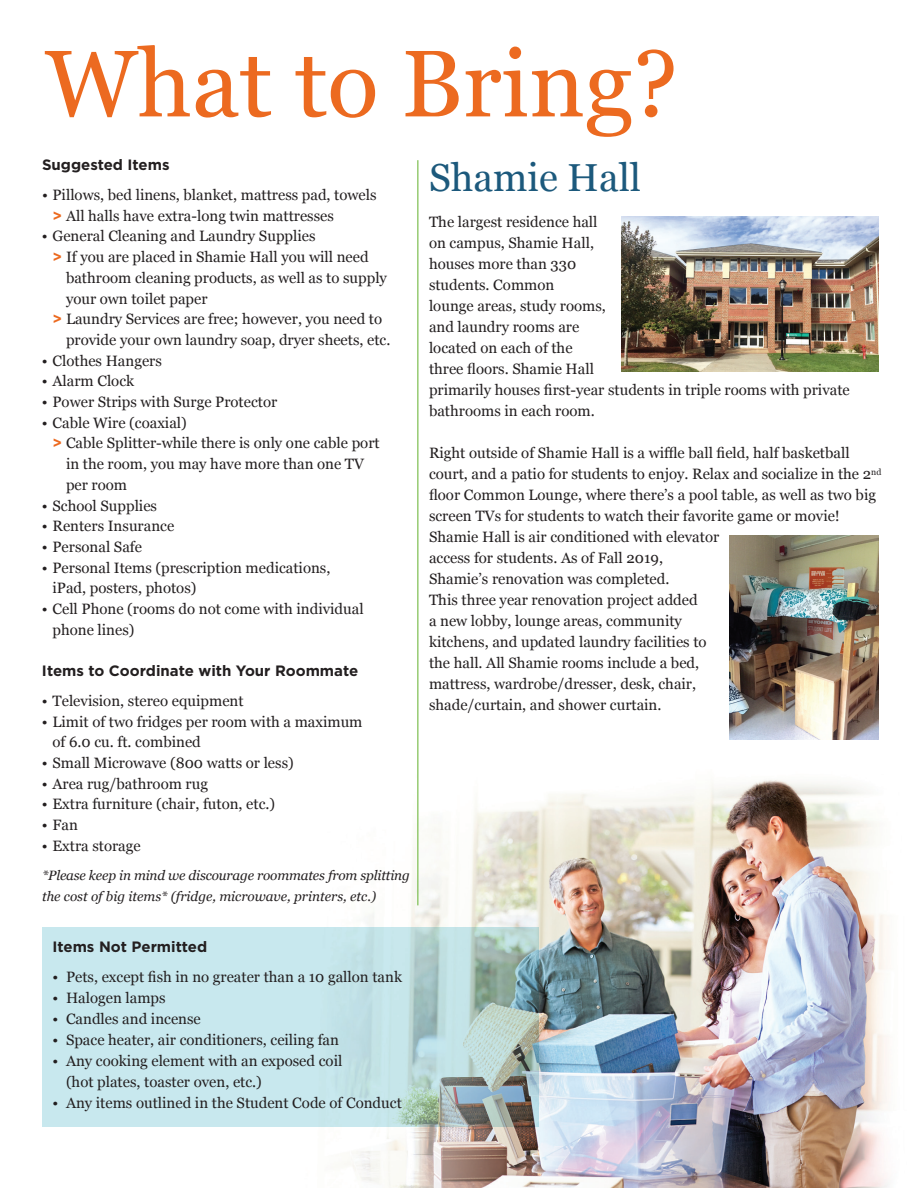
<style>
.page{position:relative;width:918px;height:1188px;background:#fff}
.page>*{position:absolute;margin:0;border:0;box-sizing:border-box;transform-origin:0 0}
.t1{font:94.35px "Georgia";color:#ec6a20}
.t2{font:39px "Georgia";color:#1c597c}
.t3{font:15px/21px "Georgia";color:#231f20}
.t4{font:700 15px "Gotham";color:#231f20}
.t5{font:italic 13.5px/20.7px "Georgia";letter-spacing:-.01em;color:#231f20}
.s1{font-family:"Gotham";font-weight:700;color:#ec6a20}
</style>
<div class="page">
<img style="left:344px;top:747px;width:544px;height:441px">
<img style="left:621px;top:217px;width:258px;height:154px">
<img style="left:729px;top:536px;width:150px;height:204px">
<svg style="left:42px;top:927px;width:497px;height:200px;background:#bedcdf"></svg>
<hr style="left:417px;top:160px;width:1px;height:745px;background:#73b943">
<h1 class="t1" style="left:45px;top:15px;width:635px">What to Bring?</h1>
<h2 class="t2" style="left:429px;top:150px;width:214px">Shamie Hall</h2>
<p class="t3" style="left:429px;top:211px;width:422px">The largest residence hall<br>on campus, Shamie Hall,<br>houses more than 330<br>students. Common<br>lounge areas, study rooms,<br>and laundry rooms are<br>located on each of the<br>three floors. Shamie Hall<br>primarily houses first-year students in triple rooms with private bathrooms in each room.</p>
<p class="t3" style="left:429px;top:442px;width:454px">Right outside of Shamie Hall is a wiffle ball field, half basketball court, and a patio for students to enjoy. Relax and socialize in the 2<sup>nd </sup>floor Common Lounge, where there’s a pool table, as well as two big screen TVs for students to watch their favorite game or movie!<br>Shamie Hall is air conditioned with elevator<br>access for students. As of Fall 2019,<br>Shamie’s renovation was completed.<br>This three year renovation project added<br>a new lobby, lounge areas, community<br>kitchens, and updated laundry facilities to<br>the hall. All Shamie rooms include a bed,<br>mattress, wardrobe/dresser, desk, chair,<br>shade/curtain, and shower curtain.</p>
<p class="t4" style="left:42px;top:156px;width:129px">Suggested Items</p>
<p class="t3" style="left:52px;top:184px;width:326px;text-indent:-10px">• Pillows, bed linens, blanket, mattress pad, towels <span class="s1">&gt;</span> All halls have extra-long twin mattresses</p>
<p class="t3" style="left:42px;top:225px;width:275px">• General Cleaning and Laundry Supplies</p>
<p class="t3" style="left:52px;top:246px;width:318px"><span class="s1">&gt;</span> If you are placed in Shamie Hall you will need</p>
<p class="t3" style="left:66px;top:267px;width:323px">bathroom cleaning products, as well as to supply</p>
<p class="t3" style="left:66px;top:287px;width:143px">your own toilet paper</p>
<p class="t3" style="left:52px;top:308px;width:331px"><span class="s1">&gt;</span> Laundry Services are free; however, you need to</p>
<p class="t3" style="left:66px;top:329px;width:326px">provide your own laundry soap, dryer sheets, etc.</p>
<p class="t3" style="left:42px;top:349px;width:121px">• Clothes Hangers</p>
<p class="t3" style="left:42px;top:370px;width:94px">• Alarm Clock</p>
<p class="t3" style="left:42px;top:391px;width:237px">• Power Strips with Surge Protector</p>
<p class="t3" style="left:42px;top:412px;width:146px">• Cable Wire (coaxial)</p>
<p class="t3" style="left:52px;top:432px;width:329px"><span class="s1">&gt;</span> Cable Splitter-while there is only one cable port</p>
<p class="t3" style="left:66px;top:453px;width:300px">in the room, you may have more than one TV</p>
<p class="t3" style="left:66px;top:474px;width:63px">per room</p>
<p class="t3" style="left:42px;top:494px;width:117px">• School Supplies</p>
<p class="t3" style="left:42px;top:515px;width:134px">• Renters Insurance</p>
<p class="t3" style="left:42px;top:536px;width:102px">• Personal Safe</p>
<p class="t3" style="left:52px;top:557px;width:280px;text-indent:-11px">• Personal Items (prescription medications, iPad, posters, photos)</p>
<p class="t3" style="left:52px;top:598px;width:313px;text-indent:-11px">• Cell Phone (rooms do not come with individual phone lines)</p>
<p class="t4" style="left:42px;top:662px;width:318px">Items to Coordinate with Your Roommate</p>
<p class="t3" style="left:42px;top:690px;width:203px">• Television, stereo equipment</p>
<p class="t3" style="left:52px;top:710px;width:312px;text-indent:-11px">• Limit of two fridges per room with a maximum of 6.0 cu. ft. combined</p>
<p class="t3" style="left:42px;top:752px;width:253px">• Small Microwave (800 watts or less)</p>
<p class="t3" style="left:42px;top:772px;width:168px">• Area rug/bathroom rug</p>
<p class="t3" style="left:42px;top:793px;width:235px">• Extra furniture (chair, futon, etc.)</p>
<p class="t3" style="left:42px;top:814px;width:37px">• Fan</p>
<p class="t3" style="left:42px;top:835px;width:100px">• Extra storage</p>
<p class="t5" style="left:42px;top:865px;width:369px">*Please keep in mind we discourage roommates from splitting the cost of big items* (fridge, microwave, printers, etc.)</p>
<p class="t4" style="left:52px;top:938px;width:156px">Items Not Permitted</p>
<p class="t3" style="left:52px;top:966px;width:351px">• Pets, except fish in no greater than a 10 gallon tank</p>
<p class="t3" style="left:52px;top:987px;width:115px">• Halogen lamps</p>
<p class="t3" style="left:52px;top:1008px;width:150px">• Candles and incense</p>
<p class="t3" style="left:52px;top:1029px;width:288px">• Space heater, air conditioners, ceiling fan</p>
<p class="t3" style="left:66px;top:1050px;width:278px;text-indent:-14px">• Any cooking element with an exposed coil (hot plates, toaster oven, etc.)</p>
<p class="t3" style="left:52px;top:1092px;width:351px">• Any items outlined in the Student Code of Conduct</p>
</div>
